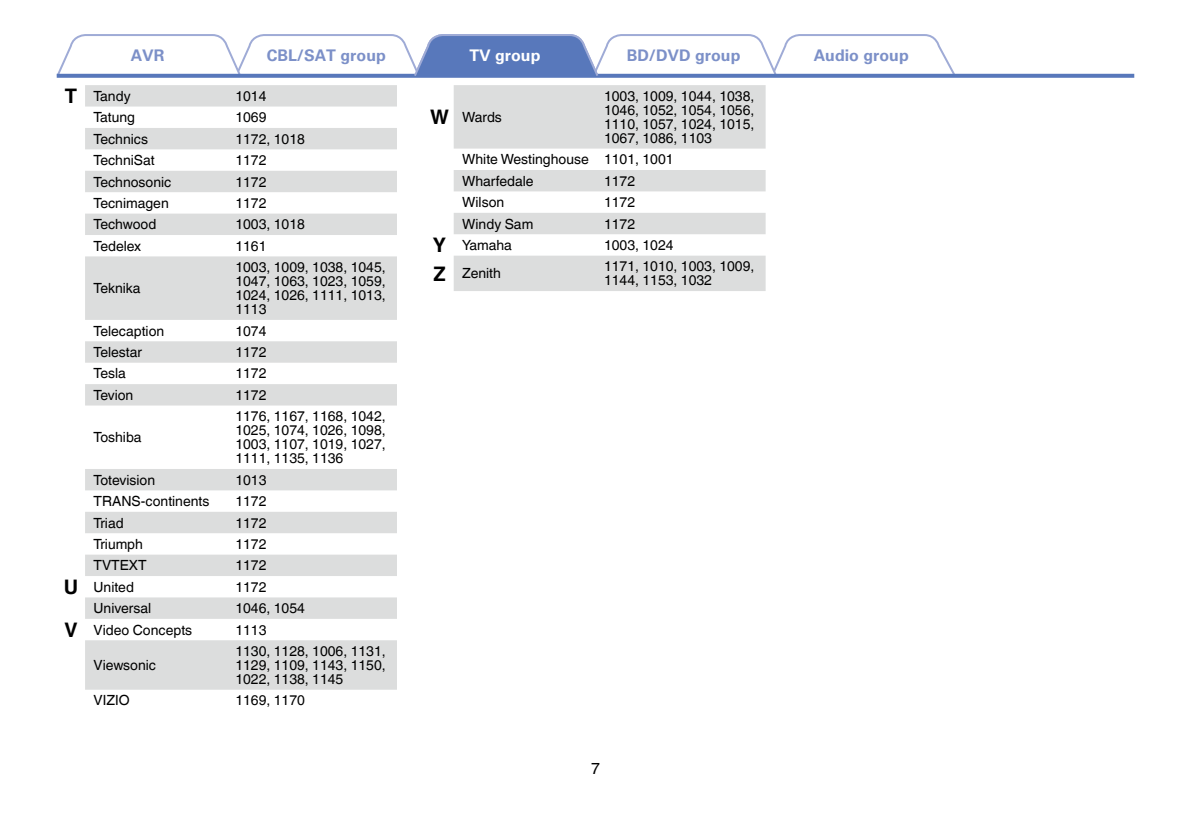
<style>
.page{position:relative;width:1191px;height:840px;background:#fff}
.page>*{position:absolute;margin:0;border:0;box-sizing:border-box;transform-origin:0 0}
.t1{font:700 16px "Univers LTCYR 65";color:#7c90c8}
.t2{font:700 16px "Univers LTCYR 65";color:#fff}
.t3{font:16px "Helvetica LT Std";color:#000}
.t4{font:14px/14px "Helvetica World";color:#000;text-align:justify}
.s1{font-weight:700;font-size:20px}
</style>
<div class="page">
<svg style="left:957px;top:74px;width:177px;height:4px"></svg>
<svg style="left:56px;top:34px;width:901px;height:44px"></svg>
<svg style="left:85px;top:85px;width:312px;height:604px;fill:#dcdddd"></svg>
<svg style="left:454px;top:85px;width:311px;height:206px;fill:#dcdddd"></svg>
<p class="t1" style="left:131px;top:44px;width:35px">AVR</p>
<p class="t1" style="left:267px;top:44px;width:121px">CBL/SAT group</p>
<p class="t1" style="left:626px;top:44px;width:115px">BD/DVD group</p>
<p class="t1" style="left:813px;top:44px;width:97px">Audio group</p>
<p class="t2" style="left:469px;top:44px;width:73px">TV group</p>
<p class="t4" style="left:65px;top:89px;width:67px"><span class="s1">T</span> Tandy</p>
<p class="t4" style="left:235px;top:89px;width:33px">1014</p>
<p class="t4" style="left:94px;top:110px;width:43px">Tatung</p>
<p class="t4" style="left:235px;top:110px;width:33px">1069</p>
<p class="t4" style="left:94px;top:132px;width:56px">Technics</p>
<p class="t4" style="left:235px;top:132px;width:71px">1172, 1018</p>
<p class="t4" style="left:94px;top:153px;width:63px">TechniSat</p>
<p class="t4" style="left:235px;top:153px;width:33px">1172</p>
<p class="t4" style="left:94px;top:174px;width:79px">Technosonic</p>
<p class="t4" style="left:235px;top:174px;width:33px">1172</p>
<p class="t4" style="left:94px;top:196px;width:77px">Tecnimagen</p>
<p class="t4" style="left:235px;top:196px;width:33px">1172</p>
<p class="t4" style="left:94px;top:217px;width:64px">Techwood</p>
<p class="t4" style="left:235px;top:217px;width:71px">1003, 1018</p>
<p class="t4" style="left:94px;top:239px;width:49px">Tedelex</p>
<p class="t4" style="left:235px;top:239px;width:33px">1161</p>
<p class="t4" style="left:94px;top:281px;width:48px">Teknika</p>
<p class="t4" style="left:235px;top:260px;width:152px">1003, 1009, 1038, 1045, 1047, 1063, 1023, 1059, 1024, 1026, 1111, 1013, 1113</p>
<p class="t4" style="left:94px;top:323px;width:72px">Telecaption</p>
<p class="t4" style="left:235px;top:323px;width:33px">1074</p>
<p class="t4" style="left:94px;top:345px;width:50px">Telestar</p>
<p class="t4" style="left:235px;top:345px;width:33px">1172</p>
<p class="t4" style="left:94px;top:366px;width:34px">Tesla</p>
<p class="t4" style="left:235px;top:366px;width:33px">1172</p>
<p class="t4" style="left:94px;top:388px;width:41px">Tevion</p>
<p class="t4" style="left:235px;top:388px;width:33px">1172</p>
<p class="t4" style="left:94px;top:430px;width:50px">Toshiba</p>
<p class="t4" style="left:235px;top:409px;width:152px">1176, 1167, 1168, 1042, 1025, 1074, 1026, 1098, 1003, 1107, 1019, 1027, 1111, 1135, 1136</p>
<p class="t4" style="left:94px;top:472px;width:63px">Totevision</p>
<p class="t4" style="left:235px;top:472px;width:33px">1013</p>
<p class="t4" style="left:94px;top:494px;width:117px">TRANS-continents</p>
<p class="t4" style="left:235px;top:494px;width:33px">1172</p>
<p class="t4" style="left:94px;top:515px;width:32px">Triad</p>
<p class="t4" style="left:235px;top:515px;width:33px">1172</p>
<p class="t4" style="left:94px;top:537px;width:51px">Triumph</p>
<p class="t4" style="left:235px;top:537px;width:33px">1172</p>
<p class="t4" style="left:94px;top:558px;width:55px">TVTEXT</p>
<p class="t4" style="left:235px;top:558px;width:33px">1172</p>
<p class="t4" style="left:64px;top:579px;width:72px"><span class="s1">U</span> United</p>
<p class="t4" style="left:235px;top:579px;width:33px">1172</p>
<p class="t4" style="left:94px;top:601px;width:59px">Universal</p>
<p class="t4" style="left:235px;top:601px;width:71px">1046, 1054</p>
<p class="t4" style="left:64px;top:622px;width:129px"><span class="s1">V</span> Video Concepts</p>
<p class="t4" style="left:235px;top:622px;width:33px">1113</p>
<p class="t4" style="left:94px;top:657px;width:64px">Viewsonic</p>
<p class="t4" style="left:235px;top:643px;width:152px">1130, 1128, 1006, 1131, 1129, 1109, 1143, 1150, 1022, 1138, 1145</p>
<p class="t4" style="left:94px;top:693px;width:37px">VIZIO</p>
<p class="t4" style="left:235px;top:693px;width:71px">1169, 1170</p>
<p class="t4" style="left:604px;top:89px;width:152px">1003, 1009, 1044, 1038, 1046, 1052, 1054, 1056, 1110, 1057, 1024, 1015, 1067, 1086, 1103</p>
<p class="t4" style="left:462px;top:149px;width:213px;line-height:21.4px">White Westinghouse 1101, 1001<br>Wharfedale</p>
<p class="t4" style="left:430px;top:110px;width:73px"><span class="s1">W</span> Wards</p>
<p class="t4" style="left:604px;top:174px;width:33px">1172</p>
<p class="t4" style="left:462px;top:195px;width:44px">Wilson</p>
<p class="t4" style="left:604px;top:195px;width:33px">1172</p>
<p class="t4" style="left:462px;top:216px;width:73px">Windy Sam</p>
<p class="t4" style="left:604px;top:216px;width:33px">1172</p>
<p class="t4" style="left:433px;top:238px;width:80px"><span class="s1">Y</span> Yamaha</p>
<p class="t4" style="left:604px;top:238px;width:71px">1003, 1024</p>
<p class="t4" style="left:433px;top:266px;width:69px"><span class="s1">Z</span> Zenith</p>
<p class="t4" style="left:604px;top:259px;width:152px">1171, 1010, 1003, 1009,<br>1144, 1153, 1032</p>
<p class="t3" style="left:591px;top:758px;width:10px">7</p>
</div>
